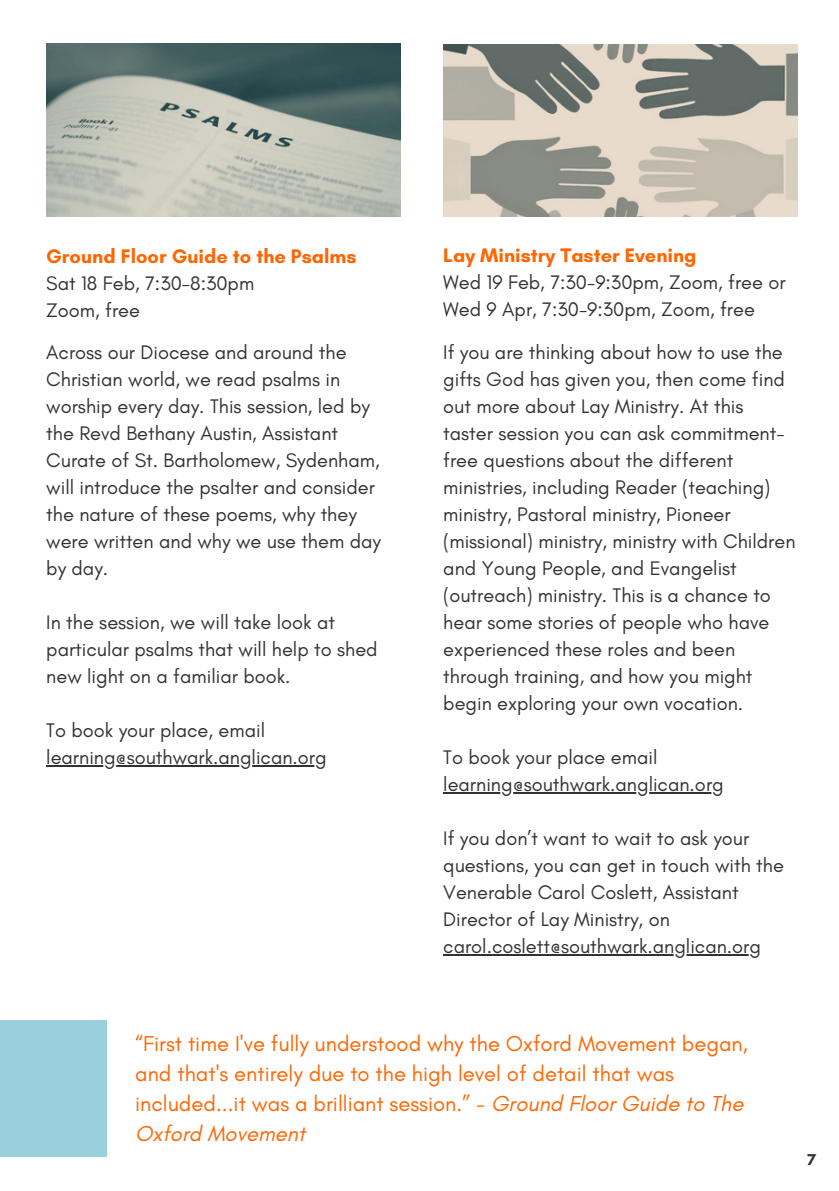
<style>
.page{position:relative;width:839px;height:1191px;background:#fff}
.page>*{position:absolute;margin:0;border:0;box-sizing:border-box;transform-origin:0 0}
.t1{font:22px/30px "Glacial Indifference";color:#ff6501}
.t2{font:20px/27px "Glacial Indifference";color:#323232}
.t3{font:700 20px "Glacial Indifference";color:#ff6501}
.t4{font:700 16px "Glacial Indifference";color:#323232}
.s1{font-style:italic}
</style>
<div class="page">
<img style="left:46px;top:44px;width:354px;height:172px">
<div style="left:0;top:1020px;width:107px;height:137px;background:#9ad0dd"></div>
<hr style="left:46px;top:766px;width:281px;height:1px;background:#323232">
<img style="left:443px;top:44px;width:354px;height:173px">
<hr style="left:443px;top:793px;width:280px;height:1px;background:#323232">
<hr style="left:443px;top:955px;width:318px;height:1px;background:#323232">
<p class="t3" style="left:46px;top:244px;width:312px">Ground Floor Guide to the Psalms</p>
<p class="t2" style="left:46px;top:270px;width:209px">Sat 18 Feb, 7:30-8:30pm<br>Zoom, free</p>
<p class="t2" style="left:46px;top:339px;width:336px">Across our Diocese and around the<br>Christian world, we read psalms in worship every day. This session, led by the Revd Bethany Austin, Assistant<br>Curate of St. Bartholomew, Sydenham, will introduce the psalter and consider the nature of these poems, why they were written and why we use them day by day.</p>
<p class="t2" style="left:46px;top:609px;width:333px">In the session, we will take look at particular psalms that will help to shed new light on a familiar book.</p>
<p class="t2" style="left:46px;top:717px;width:282px">To book your place, email learning@southwark.anglican.org</p>
<p class="t3" style="left:443px;top:243px;width:255px">Lay Ministry Taster Evening</p>
<p class="t2" style="left:443px;top:269px;width:344px">Wed 19 Feb, 7:30-9:30pm, Zoom, free or<br>Wed 9 Apr, 7:30-9:30pm, Zoom, free</p>
<p class="t2" style="left:443px;top:339px;width:354px">If you are thinking about how to use the gifts God has given you, then come find out more about Lay Ministry. At this taster session you can ask commitment&shy;free questions about the different ministries, including Reader (teaching) ministry, Pastoral ministry, Pioneer (missional) ministry, ministry with Children and Young People, and Evangelist (outreach) ministry. This is a chance to hear some stories of people who have experienced these roles and been through training, and how you might begin exploring your own vocation.</p>
<p class="t2" style="left:443px;top:744px;width:282px">To book your place email learning@southwark.anglican.org</p>
<p class="t2" style="left:443px;top:825px;width:342px">If you don’t want to wait to ask your questions, you can get in touch with the Venerable Carol Coslett, Assistant Director of Lay Ministry, on carol.coslett@southwark.anglican.org</p>
<p class="t1" style="left:135px;top:1029px;width:614px">“First time I've fully understood why the Oxford Movement began, and that's entirely due to the high level of detail that was included...it was a brilliant session.” - <span class="s1">Ground Floor Guide to The Oxford Movement</span></p>
<p class="t4" style="left:807px;top:1150px;width:10px">7</p>
</div>
